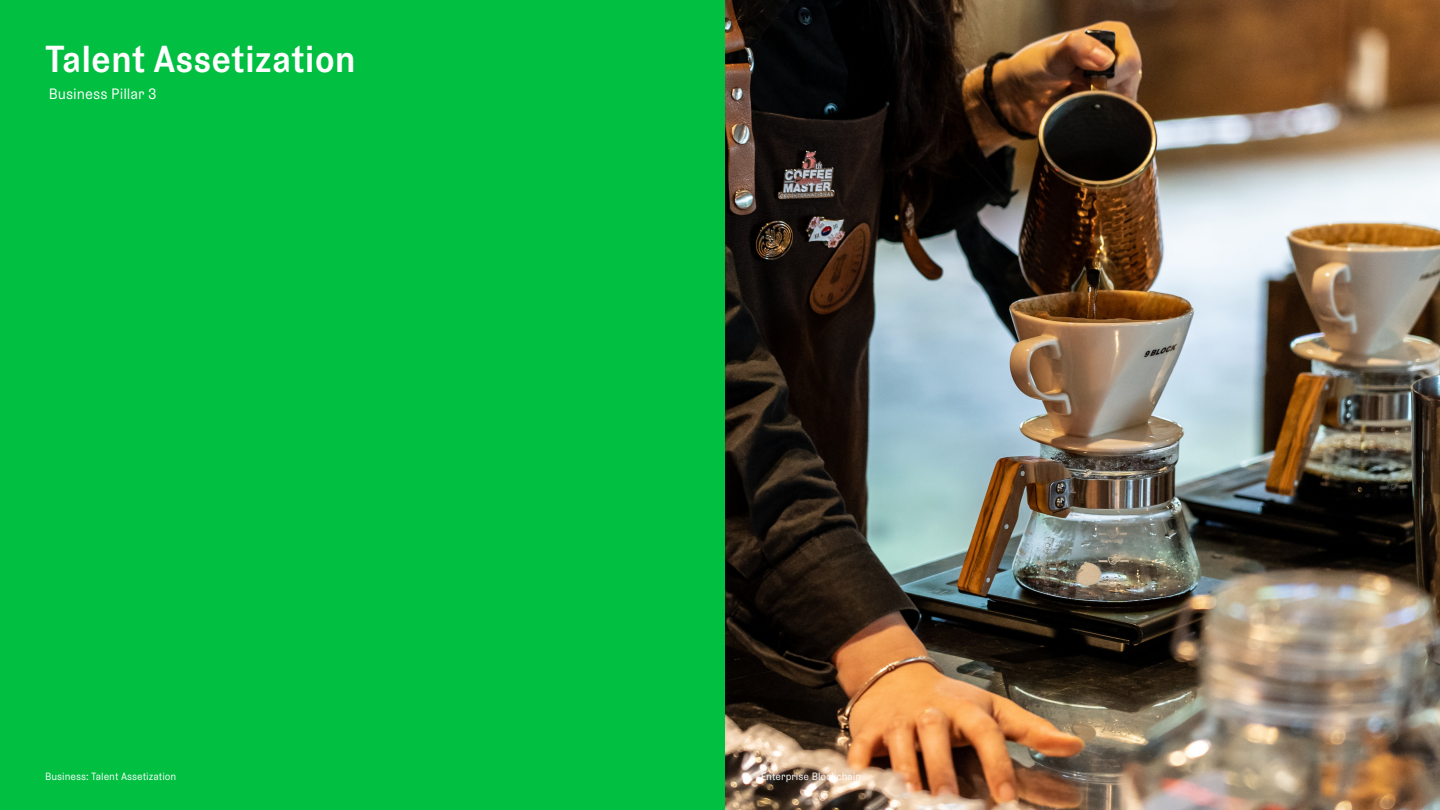
<style>
.page{position:relative;width:1440px;height:810px;background:#fff}
.page>*{position:absolute;margin:0;border:0;box-sizing:border-box;transform-origin:0 0}
.t1{font:500 37.5px "Grey LL";color:#fff}
.t2{font:15px "Grey LL";color:#fff}
.t3{font:10.5px "Grey LL";color:#fff}
</style>
<div class="page">
<div style="left:0;top:0;width:741px;height:810px;background:#00bf41"></div>
<img style="left:725px;top:0;width:715px;height:810px">
<h1 class="t1" style="left:45px;top:31px;width:312px">Talent Assetization</h1>
<h2 class="t2" style="left:49px;top:83px;width:109px">Business Pillar 3</h2>
<p class="t3" style="left:45px;top:769px;width:133px">Business: Talent Assetization</p>
<p class="t3" style="left:761px;top:769px;width:102px">Enterprise Blockchain</p>
</div>
